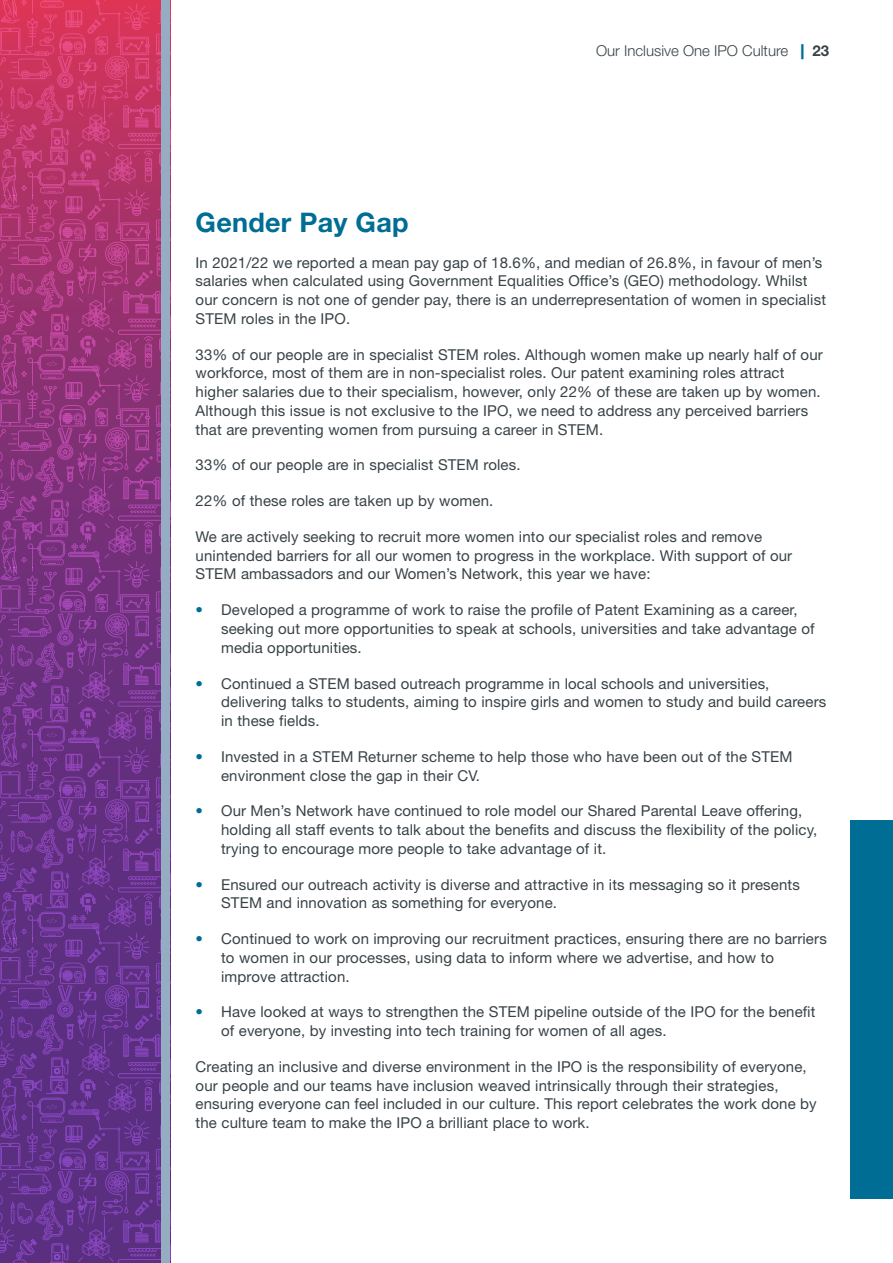
<style>
.page{position:relative;width:893px;height:1263px;background:#fff}
.page>*{position:absolute;margin:0;border:0;box-sizing:border-box;transform-origin:0 0}
.t1{font:700 27px "Helvetica Neue LT Std";letter-spacing:.01em;color:#006d94}
.body{font:15px/18.8px "Helvetica Neue LT Std";letter-spacing:.01em;color:#384247}
.t2{font:300 15px "Helvetica Neue LT Std";color:#384247}
.s1{font-weight:900;color:#006d94}
.s2{font-weight:700}
.s3{font-weight:700;color:#006d94}
</style>
<div class="page">
<svg style="left:0;top:0;width:162px;height:1263px;background:#853581"></svg>
<div style="left:162px;top:0;width:8px;height:1263px;background:#95acc3"></div>
<div style="left:850px;top:821px;width:43px;height:378px;background:#006d94"></div>
<p class="t2" style="left:596px;top:42px;width:235px">Our Inclusive One IPO Culture <span class="s1">|</span> <span class="s2">23</span></p>
<h2 class="t1" style="left:196px;top:206px;width:215px">Gender Pay Gap</h2>
<p class="body" style="left:196px;top:253px;width:632px">In 2021/22 we reported a mean pay gap of 18.6%, and median of 26.8%, in favour of men’s salaries when calculated using Government Equalities Office’s (GEO) methodology. Whilst our concern is not one of gender pay, there is an underrepresentation of women in specialist STEM roles in the IPO.</p>
<p class="body" style="left:196px;top:345px;width:629px">33% of our people are in specialist STEM roles. Although women make up nearly half of our workforce, most of them are in non-specialist roles. Our patent examining roles attract higher salaries due to their specialism, however, only 22% of these are taken up by women.<br>Although this issue is not exclusive to the IPO, we need to address any perceived barriers that are preventing women from pursuing a career in STEM.</p>
<p class="body" style="left:196px;top:455px;width:327px">33% of our people are in specialist STEM roles.</p>
<p class="body" style="left:196px;top:491px;width:299px">22% of these roles are taken up by women.</p>
<p class="body" style="left:196px;top:527px;width:598px">We are actively seeking to recruit more women into our specialist roles and remove unintended barriers for all our women to progress in the workplace. With support of our<br>STEM ambassadors and our Women’s Network, this year we have:</p>
<p class="body" style="left:221px;top:600px;width:595px;text-indent:-26px"><span class="s3">•</span> Developed a programme of work to raise the profile of Patent Examining as a career, seeking out more opportunities to speak at schools, universities and take advantage of media opportunities.</p>
<p class="body" style="left:221px;top:674px;width:607px;text-indent:-26px"><span class="s3">•</span> Continued a STEM based outreach programme in local schools and universities, delivering talks to students, aiming to inspire girls and women to study and build careers in these fields.</p>
<p class="body" style="left:221px;top:747px;width:573px;text-indent:-26px"><span class="s3">•</span> Invested in a STEM Returner scheme to help those who have been out of the STEM environment close the gap in their CV.</p>
<p class="body" style="left:221px;top:801px;width:598px;text-indent:-26px"><span class="s3">•</span> Our Men’s Network have continued to role model our Shared Parental Leave offering, holding all staff events to talk about the benefits and discuss the flexibility of the policy, trying to encourage more people to take advantage of it.</p>
<p class="body" style="left:221px;top:875px;width:580px;text-indent:-26px"><span class="s3">•</span> Ensured our outreach activity is diverse and attractive in its messaging so it presents<br>STEM and innovation as something for everyone.</p>
<p class="body" style="left:221px;top:929px;width:607px;text-indent:-26px"><span class="s3">•</span> Continued to work on improving our recruitment practices, ensuring there are no barriers to women in our processes, using data to inform where we advertise, and how to improve attraction.</p>
<p class="body" style="left:221px;top:1002px;width:596px;text-indent:-26px"><span class="s3">•</span> Have looked at ways to strengthen the STEM pipeline outside of the IPO for the benefit of everyone, by investing into tech training for women of all ages.</p>
<p class="body" style="left:196px;top:1057px;width:623px">Creating an inclusive and diverse environment in the IPO is the responsibility of everyone, our people and our teams have inclusion weaved intrinsically through their strategies, ensuring everyone can feel included in our culture. This report celebrates the work done by the culture team to make the IPO a brilliant place to work.</p>
</div>
